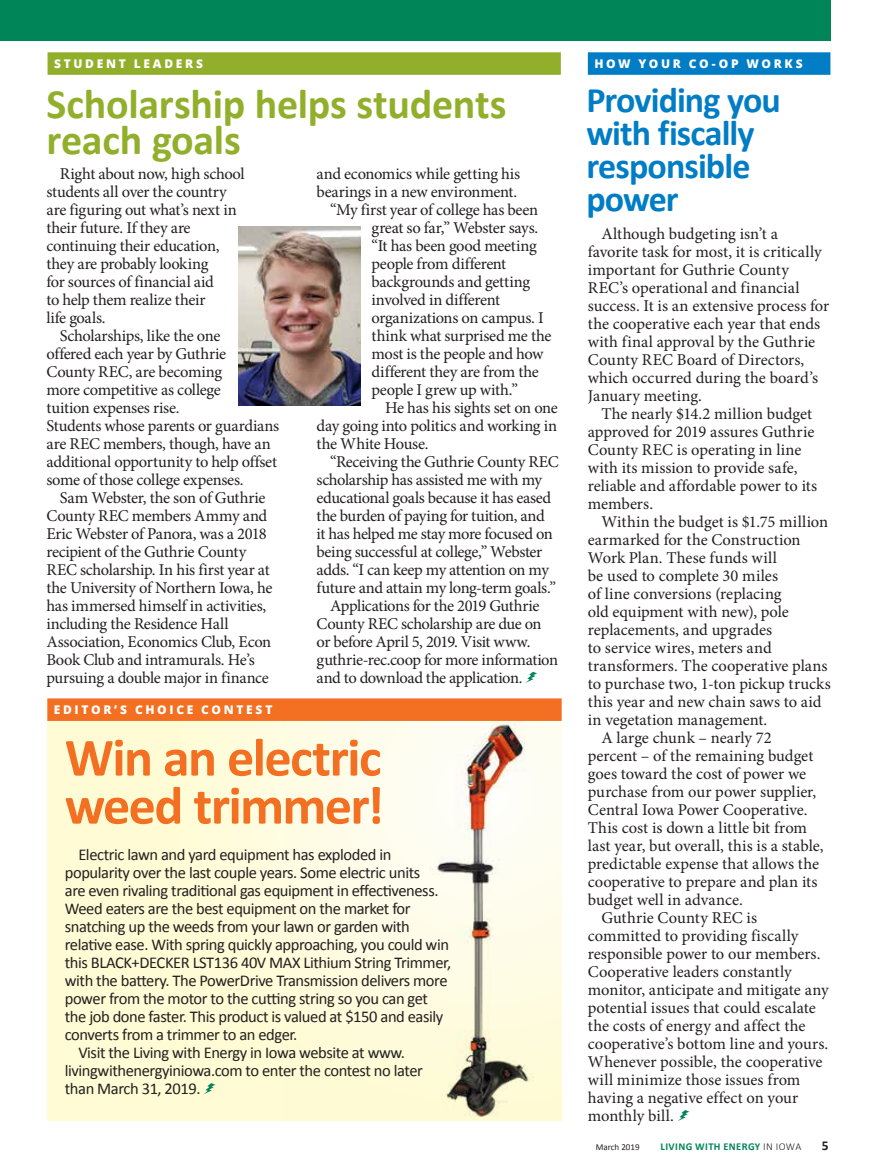
<style>
.page{position:relative;width:878px;height:1175px;background:#fff}
.page>*{position:absolute;margin:0;border:0;box-sizing:border-box;transform-origin:0 0}
.t1{font:700 54px/48px "Calibri";letter-spacing:-.03em;color:#f36f21}
.t2{font:700 42px/36px "Calibri";letter-spacing:-.005em;color:#92af2b}
.t3{font:700 36px/33px "Calibri";letter-spacing:-.025em;color:#007dc5}
.t4{font:16.5px/18px "Minion Pro";letter-spacing:-.01em;color:#231f20}
.t5{font:16.5px "Calibri";letter-spacing:-.025em;color:#231f20}
.t6{font:16.5px "Minion Pro";letter-spacing:-.03em;color:#231f20}
.t7{font:16.5px "Minion Pro";letter-spacing:-.035em;color:#231f20}
.t8{font:16.5px "Minion Pro";letter-spacing:.015em;color:#231f20}
.t9{font:16.5px "Minion Pro";letter-spacing:.01em;color:#231f20}
.t10{font:700 13.5px "Calibri";color:#231f20}
.t11{font:800 12px "Open Sans";letter-spacing:.22em;color:#fff}
.t12{font:700 10.5px "Calibri";letter-spacing:.04em;color:#008559}
.t13{font:9px "Calibri";color:#231f20}
.s1{font-weight:300;color:#231f20}
</style>
<div class="page">
<div style="left:47px;top:720px;width:514px;height:400px;background:#fffcd5"></div>
<img style="left:283px;top:721px;width:278px;height:396px">
<div style="left:0;top:0;width:830px;height:40px;background:#008559"></div>
<svg style="left:204px;top:1083px;width:11px;height:11px"></svg>
<div style="left:588px;top:52px;width:242px;height:23px;background:#007dc5"></div>
<div style="left:47px;top:698px;width:514px;height:23px;background:#f36f21"></div>
<svg style="left:678px;top:1110px;width:11px;height:11px"></svg>
<div style="left:48px;top:52px;width:513px;height:23px;background:#92af2b"></div>
<svg style="left:525px;top:671px;width:12px;height:12px"></svg>
<img style="left:239px;top:226px;width:122px;height:179px">
<p class="t11" style="left:54px;top:54px;width:151px">STUDENT LEADERS</p>
<h2 class="t2" style="left:46px;top:86px;width:461px">Scholarship helps students reach goals</h2>
<p class="t4" style="left:46px;top:164px;width:200px;text-indent:13px">Right about now, high school students all over the country are figuring out what’s next in their future. If they are continuing their education, they are probably looking<br>for sources of financial aid<br>to help them realize their<br>life goals.</p>
<p class="t4" style="left:46px;top:326px;width:234px;text-indent:13px">Scholarships, like the one<br>offered each year by Guthrie<br>County REC, are becoming<br>more competitive as college<br>tuition expenses rise.<br>Students whose parents or guardians are REC members, though, have an additional opportunity to help offset some of those college expenses.</p>
<p class="t4" style="left:46px;top:488px;width:227px;text-indent:13px">Sam Webster, the son of Guthrie<br>County REC members Ammy and<br>Eric Webster of Panora, was a 2018 recipient of the Guthrie County<br>REC scholarship. In his first year at the University of Northern Iowa, he has immersed himself in activities, including the Residence Hall<br>Association, Economics Club, Econ<br>Book Club and intramurals. He’s pursuing a double major in finance</p>
<p class="t4" style="left:316px;top:164px;width:205px">and economics while getting his</p>
<p class="t4" style="left:316px;top:182px;width:202px">bearings in a new environment.</p>
<p class="t4" style="left:330px;top:200px;width:209px">“My first year of college has been</p>
<p class="t4" style="left:371px;top:218px;width:168px">great so far,” Webster says.</p>
<p class="t4" style="left:371px;top:236px;width:167px">“It has been good meeting</p>
<p class="t4" style="left:371px;top:254px;width:136px">people from different</p>
<p class="t4" style="left:371px;top:272px;width:160px">backgrounds and getting</p>
<p class="t4" style="left:371px;top:290px;width:130px">involved in different</p>
<p class="t4" style="left:371px;top:308px;width:173px">organizations on campus. I</p>
<p class="t4" style="left:371px;top:326px;width:181px">think what surprised me the</p>
<p class="t6" style="left:371px;top:342px;width:173px">most is the people and how</p>
<p class="t4" style="left:371px;top:362px;width:169px">different they are from the</p>
<p class="t4" style="left:371px;top:380px;width:148px">people I grew up with.”</p>
<p class="t4" style="left:385px;top:398px;width:174px">He has his sights set on one</p>
<p class="t4" style="left:316px;top:416px;width:242px">day going into politics and working in</p>
<p class="t4" style="left:316px;top:434px;width:113px">the White House.</p>
<p class="t4" style="left:330px;top:452px;width:230px">“Receiving the Guthrie County REC</p>
<p class="t4" style="left:316px;top:470px;width:227px">scholarship has assisted me with my</p>
<p class="t4" style="left:316px;top:488px;width:236px">educational goals because it has eased</p>
<p class="t6" style="left:316px;top:504px;width:230px">the burden of paying for tuition, and</p>
<p class="t4" style="left:316px;top:524px;width:238px">it has helped me stay more focused on</p>
<p class="t4" style="left:316px;top:542px;width:227px">being successful at college,” Webster</p>
<p class="t4" style="left:316px;top:560px;width:234px">adds. “I can keep my attention on my</p>
<p class="t4" style="left:316px;top:578px;width:241px">future and attain my long-term goals.”</p>
<p class="t7" style="left:330px;top:594px;width:211px">Applications for the 2019 Guthrie</p>
<p class="t4" style="left:316px;top:614px;width:226px">County REC scholarship are due on</p>
<p class="t6" style="left:316px;top:630px;width:215px">or before April 5, 2019. Visit www.</p>
<p class="t7" style="left:316px;top:648px;width:243px">guthrie-rec.coop for more information</p>
<p class="t6" style="left:316px;top:666px;width:207px">and to download the application.</p>
<p class="t11" style="left:54px;top:700px;width:220px">EDITOR’S CHOICE CONTEST</p>
<h1 class="t1" style="left:65px;top:733px;width:321px">Win an electric weed trimmer!</h1>
<p class="t5" style="left:78px;top:844px;width:315px">Electric lawn and yard equipment has exploded in</p>
<p class="t5" style="left:65px;top:862px;width:357px">popularity over the last couple years. Some electric units</p>
<p class="t5" style="left:65px;top:880px;width:375px">are even rivaling traditional gas equipment in effectiveness.</p>
<p class="t5" style="left:65px;top:898px;width:347px">Weed eaters are the best equipment on the market for</p>
<p class="t5" style="left:65px;top:916px;width:346px">snatching up the weeds from your lawn or garden with</p>
<p class="t5" style="left:65px;top:934px;width:385px">relative ease. With spring quickly approaching, you could win</p>
<p class="t5" style="left:65px;top:952px;width:388px">this BLACK+DECKER LST136 40V MAX Lithium String Trimmer,</p>
<p class="t5" style="left:65px;top:970px;width:384px">with the battery. The PowerDrive Transmission delivers more</p>
<p class="t5" style="left:65px;top:988px;width:365px">power from the motor to the cutting string so you can get</p>
<p class="t5" style="left:65px;top:1006px;width:380px">the job done faster. This product is valued at $150 and easily</p>
<p class="t5" style="left:65px;top:1024px;width:234px">converts from a trimmer to an edger.</p>
<p class="t5" style="left:78px;top:1042px;width:328px">Visit the Living with Energy in Iowa website at www.</p>
<p class="t5" style="left:65px;top:1060px;width:359px">livingwithenergyiniowa.com to enter the contest no later</p>
<p class="t5" style="left:65px;top:1078px;width:137px">than March 31, 2019.</p>
<p class="t11" style="left:594px;top:54px;width:210px">HOW YOUR CO-OP WORKS</p>
<h3 class="t3" style="left:586px;top:84px;width:196px">Providing you with fiscally responsible power</h3>
<p class="t4" style="left:588px;top:224px;width:243px;text-indent:13px">Although budgeting isn’t a favorite task for most, it is critically important for Guthrie County<br>REC’s operational and financial success. It is an extensive process for the cooperative each year that ends with final approval by the Guthrie<br>County REC Board of Directors, which occurred during the board’s<br>January meeting.</p>
<p class="t4" style="left:588px;top:404px;width:231px;text-indent:13px">The nearly $14.2 million budget approved for 2019 assures Guthrie<br>County REC is operating in line with its mission to provide safe, reliable and affordable power to its members.</p>
<p class="t4" style="left:601px;top:512px;width:228px">Within the budget is $1.75 million</p>
<p class="t4" style="left:588px;top:530px;width:214px">earmarked for the Construction</p>
<p class="t4" style="left:588px;top:548px;width:190px">Work Plan. These funds will</p>
<p class="t4" style="left:588px;top:566px;width:192px">be used to complete 30 miles</p>
<p class="t4" style="left:588px;top:584px;width:195px">of line conversions (replacing</p>
<p class="t4" style="left:588px;top:602px;width:202px">old equipment with new), pole</p>
<p class="t4" style="left:588px;top:620px;width:186px">replacements, and upgrades</p>
<p class="t4" style="left:588px;top:638px;width:185px">to service wires, meters and</p>
<p class="t4" style="left:588px;top:656px;width:241px">transformers. The cooperative plans</p>
<p class="t4" style="left:588px;top:674px;width:244px">to purchase two, 1-ton pickup trucks</p>
<p class="t4" style="left:588px;top:692px;width:235px">this year and new chain saws to aid</p>
<p class="t4" style="left:588px;top:710px;width:181px">in vegetation management.</p>
<p class="t4" style="left:601px;top:728px;width:172px">A large chunk – nearly 72</p>
<p class="t4" style="left:588px;top:746px;width:227px">percent – of the remaining budget</p>
<p class="t4" style="left:588px;top:765px;width:220px">goes toward the cost of power we</p>
<p class="t4" style="left:588px;top:783px;width:230px">purchase from our power supplier,</p>
<p class="t4" style="left:588px;top:801px;width:221px">Central Iowa Power Cooperative.</p>
<p class="t4" style="left:588px;top:819px;width:221px">This cost is down a little bit from</p>
<p class="t4" style="left:588px;top:837px;width:237px">last year, but overall, this is a stable,</p>
<p class="t4" style="left:588px;top:855px;width:233px">predictable expense that allows the</p>
<p class="t4" style="left:588px;top:873px;width:231px">cooperative to prepare and plan its</p>
<p class="t4" style="left:588px;top:891px;width:157px">budget well in advance.</p>
<p class="t9" style="left:601px;top:906px;width:157px">Guthrie County REC is</p>
<p class="t4" style="left:588px;top:927px;width:212px">committed to providing fiscally</p>
<p class="t4" style="left:588px;top:945px;width:234px">responsible power to our members.</p>
<p class="t4" style="left:588px;top:963px;width:205px">Cooperative leaders constantly</p>
<p class="t4" style="left:588px;top:981px;width:242px">monitor, anticipate and mitigate any</p>
<p class="t4" style="left:588px;top:999px;width:229px">potential issues that could escalate</p>
<p class="t4" style="left:588px;top:1017px;width:219px">the costs of energy and affect the</p>
<p class="t4" style="left:588px;top:1035px;width:242px">cooperative’s bottom line and yours.</p>
<p class="t4" style="left:588px;top:1053px;width:236px">Whenever possible, the cooperative</p>
<p class="t8" style="left:588px;top:1068px;width:214px">will minimize those issues from</p>
<p class="t4" style="left:588px;top:1089px;width:212px">having a negative effect on your</p>
<p class="t4" style="left:588px;top:1107px;width:87px">monthly bill.</p>
<p class="t13" style="left:595px;top:1141px;width:45px">March 2019</p>
<p class="t12" style="left:660px;top:1139px;width:142px">LIVING WITH ENERGY <span class="s1">IN IOWA</span></p>
<p class="t10" style="left:821px;top:1136px;width:8px">5</p>
</div>
